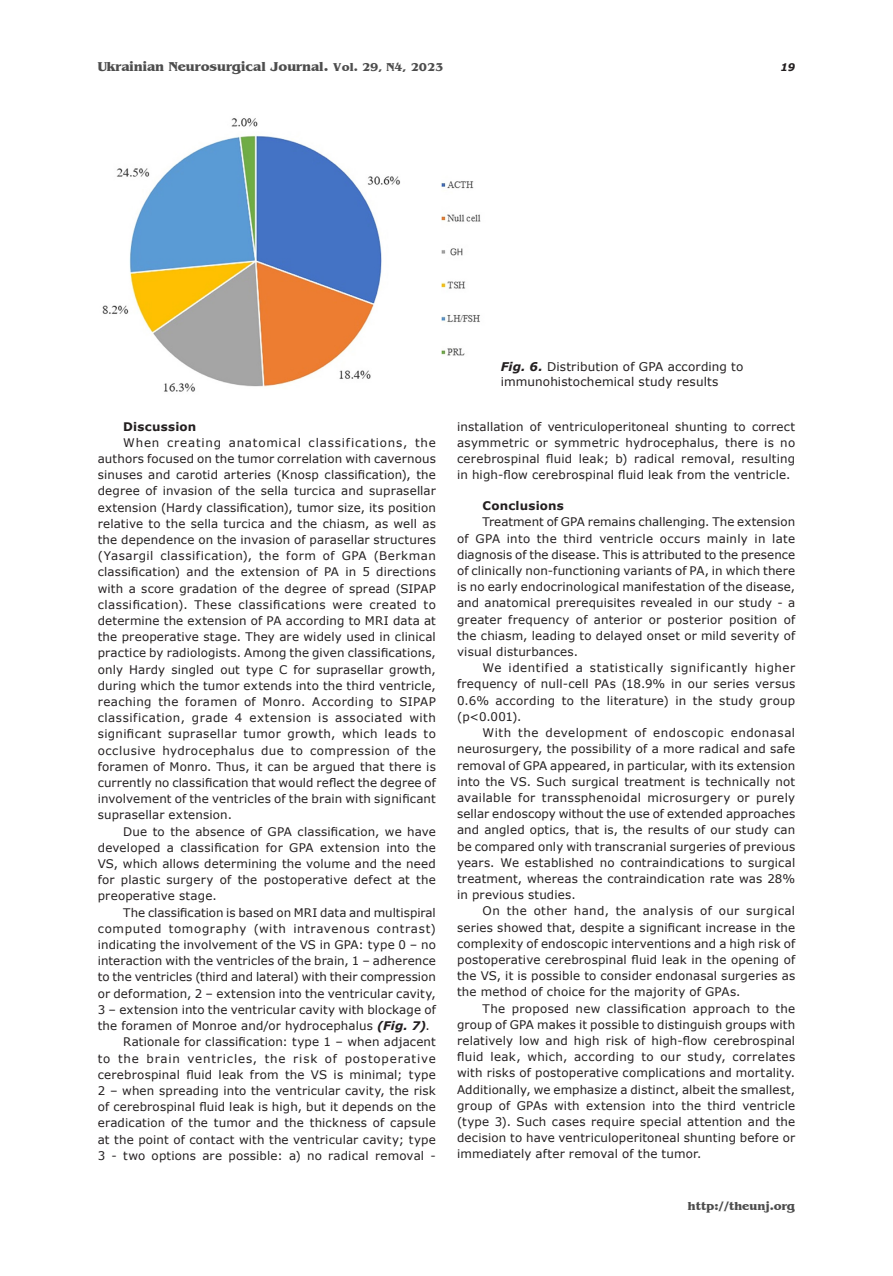
<style>
.page{position:relative;width:893px;height:1276px;background:#fff}
.page>*{position:absolute;margin:0;border:0;box-sizing:border-box;transform-origin:0 0}
.t1{font:700 13.5px "Benguiat";color:#4d4d4d}
._112_Ris_pidpys{font:12px/14.4px "Verdana";letter-spacing:.015em;color:#231f20}
.t2{font:700 12px "Benguiat";color:#4d4d4d}
._092_Body{font:11.85px/16.2px "Verdana";letter-spacing:.015em;color:#231f20;text-align:justify}
._093_Body_pidzag{font:700 11.85px "Verdana";letter-spacing:.02em;color:#231f20}
.t3{font:italic 700 10.5px "Verdana";color:#231f20}
.s1{font-size:12px}
.s2{font-weight:700;font-style:italic}
</style>
<div class="page">
<img style="left:102px;top:118px;width:379px;height:274px">
<p class="t1" style="left:98px;top:59px;width:347px">Ukrainian Neurosurgical Journal. <span class="s1">Vol. 29, N4, 2023</span></p>
<p class="t3" style="left:781px;top:59px;width:16px">19</p>
<p class="_093_Body_pidzag" style="left:123px;top:418px;width:75px">Discussion</p>
<p class="_092_Body" style="left:98px;top:434px;width:340px;text-indent:26px">When creating anatomical classifications, the authors focused on the tumor correlation with cavernous sinuses and carotid arteries (Knosp classification), the degree of invasion of the sella turcica and suprasellar extension (Hardy classification), tumor size, its position relative to the sella turcica and the chiasm, as well as the dependence on the invasion of parasellar structures (Yasargil classification), the form of GPA (Berkman classification) and the extension of PA in 5 directions with a score gradation of the degree of spread (SIPAP classification). These classifications were created to determine the extension of PA according to MRI data at the preoperative stage. They are widely used in clinical practice by radiologists. Among the given classifications, only Hardy singled out type C for suprasellar growth, during which the tumor extends into the third ventricle, reaching the foramen of Monro. According to SIPAP classification, grade 4 extension is associated with significant suprasellar tumor growth, which leads to occlusive hydrocephalus due to compression of the foramen of Monro. Thus, it can be argued that there is currently no classification that would reflect the degree of involvement of the ventricles of the brain with significant suprasellar extension.</p>
<p class="_092_Body" style="left:98px;top:823px;width:340px;text-indent:26px">Due to the absence of GPA classification, we have developed a classification for GPA extension into the VS, which allows determining the volume and the need for plastic surgery of the postoperative defect at the preoperative stage.</p>
<p class="_092_Body" style="left:98px;top:904px;width:340px;text-indent:26px">The classification is based on MRI data and multispiral computed tomography (with intravenous contrast) indicating the involvement of the VS in GPA: type 0 – no interaction with the ventricles of the brain, 1 – adherence to the ventricles (third and lateral) with their compression or deformation, 2 – extension into the ventricular cavity, 3 – extension into the ventricular cavity with blockage of the foramen of Monroe and/or hydrocephalus <span class="s2">(Fig. 7)</span>.</p>
<p class="_092_Body" style="left:98px;top:1033px;width:340px;text-indent:26px">Rationale for classification: type 1 – when adjacent to the brain ventricles, the risk of postoperative cerebrospinal fluid leak from the VS is minimal; type 2 – when spreading into the ventricular cavity, the risk of cerebrospinal fluid leak is high, but it depends on the eradication of the tumor and the thickness of capsule at the point of contact with the ventricular cavity; type 3 - two options are possible: a) no radical removal -</p>
<p class="_112_Ris_pidpys" style="left:501px;top:360px;width:244px"><span class="s2">Fig. 6.</span> Distribution of GPA according to immunohistochemical study results</p>
<p class="_092_Body" style="left:457px;top:418px;width:340px">installation of ventriculoperitoneal shunting to correct asymmetric or symmetric hydrocephalus, there is no cerebrospinal fluid leak; b) radical removal, resulting in high-flow cerebrospinal fluid leak from the ventricle.</p>
<p class="_093_Body_pidzag" style="left:483px;top:497px;width:83px">Conclusions</p>
<p class="_092_Body" style="left:457px;top:514px;width:340px;text-indent:26px">Treatment of GPA remains challenging. The extension of GPA into the third ventricle occurs mainly in late diagnosis of the disease. This is attributed to the presence of clinically non-functioning variants of PA, in which there is no early endocrinological manifestation of the disease, and anatomical prerequisites revealed in our study - a greater frequency of anterior or posterior position of the chiasm, leading to delayed onset or mild severity of visual disturbances.</p>
<p class="_092_Body" style="left:457px;top:660px;width:340px;text-indent:26px">We identified a statistically significantly higher frequency of null-cell PAs (18.9% in our series versus 0.6% according to the literature) in the study group (p&lt;0.001).</p>
<p class="_092_Body" style="left:457px;top:724px;width:340px;text-indent:26px">With the development of endoscopic endonasal neurosurgery, the possibility of a more radical and safe removal of GPA appeared, in particular, with its extension into the VS. Such surgical treatment is technically not available for transsphenoidal microsurgery or purely sellar endoscopy without the use of extended approaches and angled optics, that is, the results of our study can be compared only with transcranial surgeries of previous years. We established no contraindications to surgical treatment, whereas the contraindication rate was 28% in previous studies.</p>
<p class="_092_Body" style="left:457px;top:903px;width:340px;text-indent:26px">On the other hand, the analysis of our surgical series showed that, despite a significant increase in the complexity of endoscopic interventions and a high risk of postoperative cerebrospinal fluid leak in the opening of the VS, it is possible to consider endonasal surgeries as the method of choice for the majority of GPAs.</p>
<p class="_092_Body" style="left:457px;top:1000px;width:340px;text-indent:26px">The proposed new classification approach to the group of GPA makes it possible to distinguish groups with relatively low and high risk of high-flow cerebrospinal fluid leak, which, according to our study, correlates with risks of postoperative complications and mortality.<br>Additionally, we emphasize a distinct, albeit the smallest, group of GPAs with extension into the third ventricle (type 3). Such cases require special attention and the decision to have ventriculoperitoneal shunting before or immediately after removal of the tumor.</p>
<p class="t2" style="left:688px;top:1199px;width:109px">http://theunj.org</p>
</div>
